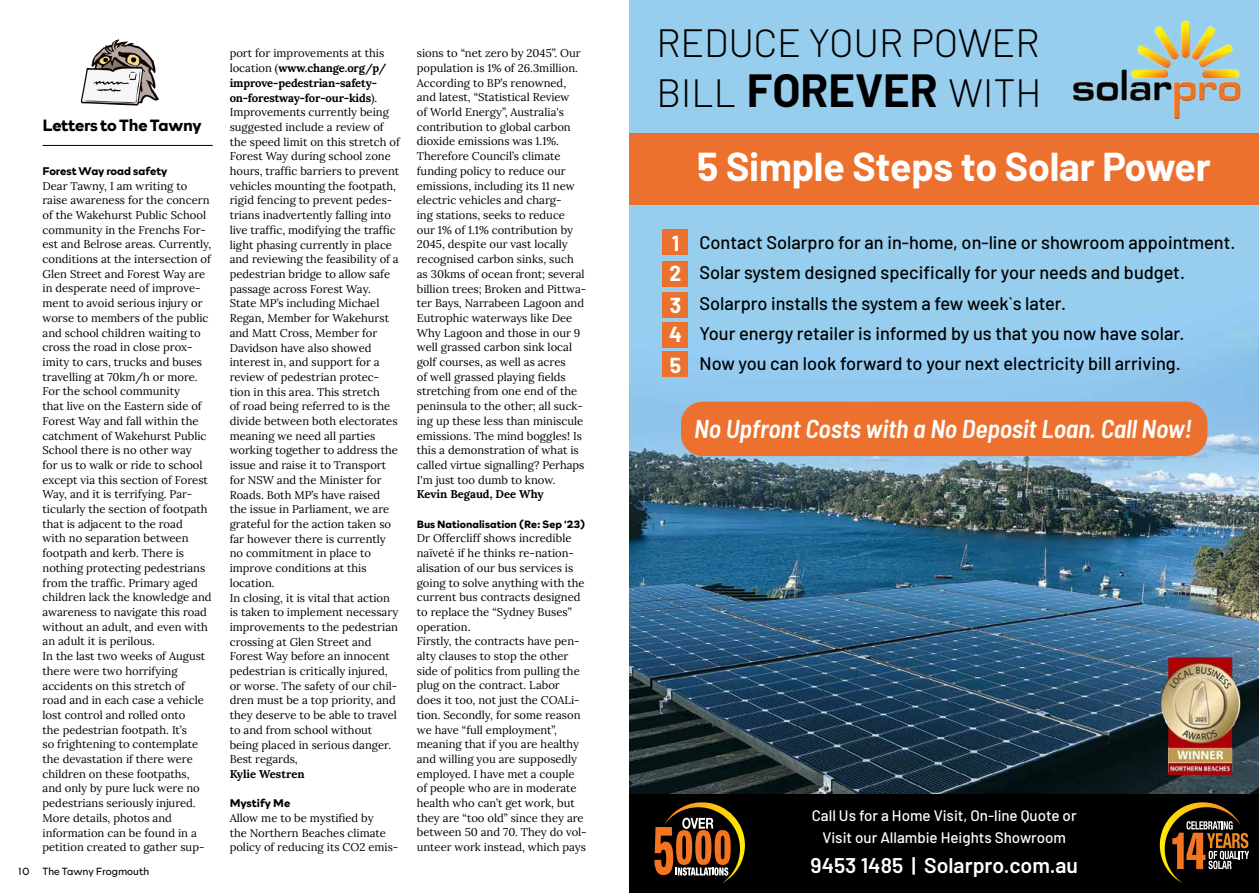
<style>
.page{position:relative;width:1259px;height:893px;background:#fff}
.page>*{position:absolute;margin:0;border:0;box-sizing:border-box;transform-origin:0 0}
.t1{font:300 39.3px/49.9px "Barlow";letter-spacing:-.005em;color:#000}
.t2{font:700 39.3px "Barlow";letter-spacing:-.005em;color:#fff}
.t3{font:italic 600 semi-condensed 25.8px "Barlow";letter-spacing:-.005em;color:#fff}
.t4{font:600 21.15px "Barlow";color:#fff}
.t5{font:700 21.15px/30.3px "Barlow";color:#fff}
.t6{font:500 18.15px/30.3px "Barlow";color:#000}
.t7{font:700 16.5px "Rockford Sans";letter-spacing:-.015em;color:#000}
.t8{font:500 15.15px/21.8px "Barlow";color:#fff;text-align:center}
.t9{font:11.25px/14.7px "Lora";color:#000}
.t10{font:700 11.25px "Lora";color:#000}
.t11{font:700 11.25px "Rockford Sans";color:#000}
.t12{font:700 10.65px "Rockford Sans";color:#000}
.t13{font:300 10.5px "Rockford Sans";color:#000}
.s1{font-weight:700}
.s2{font-weight:700;font-size:45.45px}
</style>
<div class="page">
<svg style="left:81px;top:39px;width:78px;height:67px"></svg>
<hr style="left:43px;top:145px;width:170px;height:1px;background:#000">
<img style="left:629px;top:0;width:630px;height:794px">
<div style="left:629px;top:133px;width:630px;height:72px;background:#ec712e"></div>
<div style="left:629px;top:794px;width:630px;height:99px;background:#000"></div>
<div style="left:681px;top:402px;width:526px;height:54px;background:#ec712e;border-radius:21px"></div>
<div style="left:662px;top:229px;width:26px;height:26px;background:#ec712e"></div>
<div style="left:662px;top:292px;width:26px;height:26px;background:#ec712e"></div>
<div style="left:662px;top:261px;width:26px;height:25px;background:#ec712e"></div>
<div style="left:662px;top:322px;width:26px;height:25px;background:#ec712e"></div>
<div style="left:662px;top:351px;width:26px;height:26px;background:#ec712e"></div>
<svg style="left:654px;top:802px;width:91px;height:81px"></svg>
<img style="left:1069px;top:16px;width:175px;height:106px">
<svg style="left:1159px;top:802px;width:90px;height:81px"></svg>
<img style="left:1153px;top:656px;width:94px;height:118px">
<h3 class="t7" style="left:43px;top:113px;width:160px">Letters to The Tawny</h3>
<p class="t11" style="left:43px;top:163px;width:126px">Forest Way road safety</p>
<p class="t9" style="left:43px;top:177px;width:171px">Dear Tawny, I am writing to raise awareness for the concern of the Wakehurst Public School community in the Frenchs For&shy;est and Belrose areas. Currently, conditions at the intersection of<br>Glen Street and Forest Way are in desperate need of improve&shy;ment to avoid serious injury or worse to members of the public and school children waiting to cross the road in close prox&shy;imity to cars, trucks and buses travelling at 70km/h or more.<br>For the school community<br>that live on the Eastern side of<br>Forest Way and fall within the catchment of Wakehurst Public<br>School there is no other way<br>for us to walk or ride to school except via this section of Forest<br>Way, and it is terrifying. Par&shy;ticularly the section of footpath that is adjacent to the road<br>with no separation between footpath and kerb. There is nothing protecting pedestrians from the traffic. Primary aged children lack the knowledge and awareness to navigate this road without an adult, and even with an adult it is perilous.<br>In the last two weeks of August there were two horrifying accidents on this stretch of road and in each case a vehicle lost control and rolled onto<br>the pedestrian footpath. It’s<br>so frightening to contemplate the devastation if there were children on these footpaths, and only by pure luck were no pedestrians seriously injured.<br>More details, photos and information can be found in a petition created to gather sup-</p>
<p class="t13" style="left:18px;top:864px;width:133px">10 The Tawny Frogmouth</p>
<p class="t9" style="left:230px;top:45px;width:172px">port for improvements at this location (<span class="s1">www.change.org/p/ improve-pedestrian-safety&shy;on-forestway-for-our-kids</span>).<br>Improvements currently being suggested include a review of the speed limit on this stretch of<br>Forest Way during school zone hours, traffic barriers to prevent vehicles mounting the footpath, rigid fencing to prevent pedes&shy;trians inadvertently falling into live traffic, modifying the traffic light phasing currently in place and reviewing the feasibility of a pedestrian bridge to allow safe passage across Forest Way.<br>State MP’s including Michael<br>Regan, Member for Wakehurst and Matt Cross, Member for<br>Davidson have also showed interest in, and support for a review of pedestrian protec&shy;tion in this area. This stretch<br>of road being referred to is the divide between both electorates meaning we need all parties working together to address the issue and raise it to Transport for NSW and the Minister for<br>Roads. Both MP’s have raised the issue in Parliament, we are grateful for the action taken so far however there is currently no commitment in place to improve conditions at this location.<br>In closing, it is vital that action is taken to implement necessary improvements to the pedestrian crossing at Glen Street and<br>Forest Way before an innocent pedestrian is critically injured, or worse. The safety of our chil&shy;dren must be a top priority, and they deserve to be able to travel to and from school without being placed in serious danger.<br>Best regards,</p>
<p class="t10" style="left:230px;top:765px;width:76px">Kylie Westren</p>
<p class="t11" style="left:230px;top:795px;width:62px">Mystify Me</p>
<p class="t9" style="left:230px;top:810px;width:170px">Allow me to be mystified by<br>the Northern Beaches climate policy of reducing its CO2 emis-</p>
<p class="t9" style="left:417px;top:45px;width:171px">sions to “net zero by 2045”. Our population is 1% of 26.3million.<br>According to BP’s renowned, and latest, “Statistical Review<br>of World Energy”, Australia's contribution to global carbon dioxide emissions was 1.1%.<br>Therefore Council’s climate funding policy to reduce our emissions, including its 11 new electric vehicles and charg-<br>ing stations, seeks to reduce<br>our 1% of 1.1% contribution by<br>2045, despite our vast locally recognised carbon sinks, such as 30kms of ocean front; several billion trees; Broken and Pittwa&shy;ter Bays, Narrabeen Lagoon and<br>Eutrophic waterways like Dee<br>Why Lagoon and those in our 9 well grassed carbon sink local golf courses, as well as acres<br>of well grassed playing fields stretching from one end of the peninsula to the other; all suck&shy;ing up these less than miniscule emissions. The mind boggles! Is this a demonstration of what is called virtue signalling? Perhaps<br>I'm just too dumb to know.</p>
<p class="t10" style="left:417px;top:486px;width:128px">Kevin Begaud, Dee Why</p>
<p class="t12" style="left:417px;top:516px;width:170px">Bus Nationalisation (Re: Sep ‘23)</p>
<p class="t9" style="left:417px;top:530px;width:171px">Dr Offercliff shows incredible naïveté if he thinks re-nation&shy;alisation of our bus services is going to solve anything with the current bus contracts designed to replace the “Sydney Buses” operation.<br>Firstly, the contracts have pen&shy;alty clauses to stop the other side of politics from pulling the plug on the contract. Labor does it too, not just the COALi&shy;tion. Secondly, for some reason we have “full employment”, meaning that if you are healthy and willing you are supposedly employed. I have met a couple of people who are in moderate health who can’t get work, but they are “too old” since they are between 50 and 70. They do vol&shy;unteer work instead, which pays</p>
<h1 class="t1" style="left:656px;top:15px;width:386px">REDUCE YOUR POWER<br>BILL <span class="s2">FOREVER</span> WITH</h1>
<h1 class="t2" style="left:697px;top:138px;width:515px">5 Simple Steps to Solar Power</h1>
<h3 class="t5" style="left:671px;top:226px;width:9px">1</h3>
<h3 class="t5" style="left:669px;top:257px;width:13px">2</h3>
<h3 class="t5" style="left:669px;top:289px;width:13px">3</h3>
<h3 class="t5" style="left:669px;top:318px;width:14px">4<br>5</h3>
<p class="t6" style="left:699px;top:226px;width:537px">Contact Solarpro for an in-home, on-line or showroom appointment.<br>Solar system designed specifically for your needs and budget.<br>Solarpro installs the system a few week`s later.<br>Your energy retailer is informed by us that you now have solar.<br>Now you can look forward to your next electricity bill arriving.</p>
<h2 class="t3" style="left:694px;top:410px;width:499px">No Upfront Costs with a No Deposit Loan. Call Now!</h2>
<h3 class="t8" style="left:812px;top:803px;width:266px">Call Us for a Home Visit, On-line Quote or<br>Visit our Allambie Heights Showroom</h3>
<h3 class="t4" style="left:810px;top:849px;width:269px">9453 1485 | Solarpro.com.au</h3>
</div>
